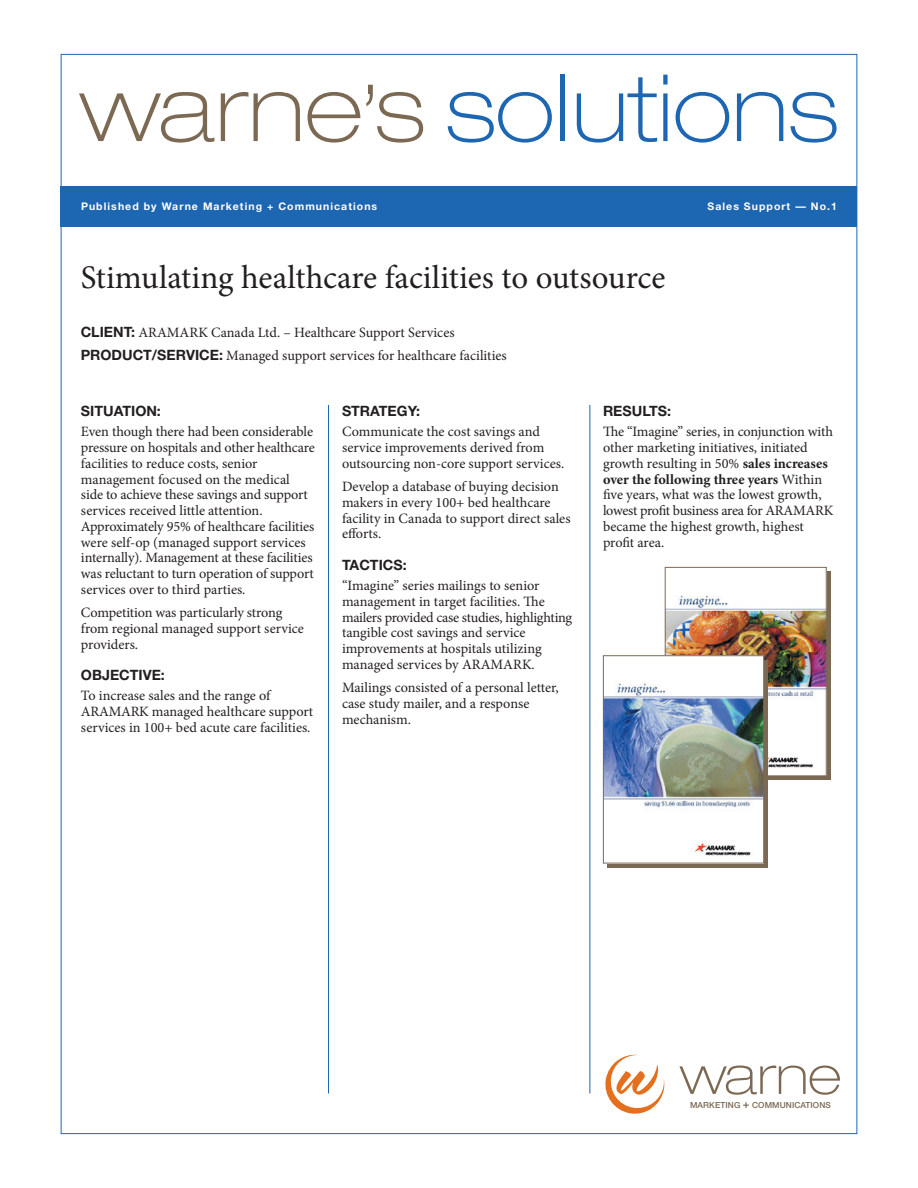
<style>
.page{position:relative;width:918px;height:1188px;background:#fff}
.page>*{position:absolute;margin:0;border:0;box-sizing:border-box;transform-origin:0 0}
.t1{font:100 expanded 93px "Helvetica Neue";color:#1d66b2}
.t2{font:100 expanded 53.7px "Helvetica Neue";letter-spacing:-.005em;color:#7c6954}
.t3{font:33px "Minion Pro";color:#231f20}
.t4{font:14.25px/15.8px "Minion Pro";letter-spacing:-.005em;color:#231f20}
.t5{font:700 14.25px "Helvetica Neue";color:#231f20}
.t6{font:700 10.5px "Helvetica Neue";letter-spacing:.1em;color:#fff}
.t7{font:500 8.4px "Helvetica Neue";letter-spacing:.01em;color:#7c6954}
.s1{color:#7c6954}
.s2{font-family:"Helvetica Neue";font-weight:700}
.s3{font-weight:700}
.s4{font-size:11.1px}
</style>
<div class="page">
<div style="left:61px;top:186px;width:796px;height:40px;background:#1d66b2"></div>
<svg style="left:605px;top:1054px;width:60px;height:60px"></svg>
<hr style="left:328px;top:405px;width:1px;height:689px;background:#1d66b2">
<hr style="left:590px;top:405px;width:1px;height:689px;background:#1d66b2">
<div style="left:669px;top:572px;width:161px;height:208px;background:#7c6954"></div>
<img style="left:667px;top:572px;width:158px;height:202px">
<div style="left:665px;top:567px;width:162px;height:209px;border:1px solid #7c6954"></div>
<div style="left:608px;top:660px;width:160px;height:207px;background:#7c6954"></div>
<img style="left:605px;top:657px;width:157px;height:204px">
<div style="left:603px;top:655px;width:161px;height:208px;border:1px solid #7c6954"></div>
<h1 class="t1" style="left:80px;top:53px;width:760px"><span class="s1">warne’s</span> solutions</h1>
<p class="t6" style="left:81px;top:200px;width:298px">Published by Warne Marketing + Communications</p>
<p class="t6" style="left:708px;top:200px;width:131px">Sales Support — No.1</p>
<h3 class="t3" style="left:81px;top:255px;width:586px">Stimulating healthcare facilities to outsource</h3>
<p class="t4" style="left:81px;top:321px;width:428px;line-height:22.5px"><span class="s2">CLIENT:</span> ARAMARK Canada Ltd. – Healthcare Support Services<br><span class="s2">PRODUCT/SERVICE:</span> Managed support services for healthcare facilities</p>
<p class="t5" style="left:81px;top:402px;width:81px">SITUATION:</p>
<p class="t4" style="left:81px;top:424px;width:235px">Even though there had been considerable pressure on hospitals and other healthcare facilities to reduce costs, senior management focused on the medical side to achieve these savings and support services received little attention.<br>Approximately 95% of healthcare facilities were self-op (managed support services internally). Management at these facilities was reluctant to turn operation of support services over to third parties.</p>
<p class="t4" style="left:81px;top:605px;width:224px">Competition was particularly strong from regional managed support service providers.</p>
<p class="t5" style="left:81px;top:666px;width:85px">OBJECTIVE:</p>
<p class="t4" style="left:81px;top:688px;width:234px">To increase sales and the range of<br>ARAMARK managed healthcare support services in 100+ bed acute care facilities.</p>
<p class="t5" style="left:342px;top:402px;width:80px">STRATEGY:</p>
<p class="t4" style="left:342px;top:424px;width:224px">Communicate the cost savings and service improvements derived from outsourcing non-core support services.</p>
<p class="t4" style="left:342px;top:479px;width:230px">Develop a database of buying decision makers in every 100+ bed healthcare facility in Canada to support direct sales efforts.</p>
<p class="t5" style="left:342px;top:556px;width:66px">TACTICS:</p>
<p class="t4" style="left:342px;top:578px;width:232px">“Imagine” series mailings to senior management in target facilities. The mailers provided case studies, highlighting tangible cost savings and service improvements at hospitals utilizing managed services by ARAMARK.</p>
<p class="t4" style="left:342px;top:680px;width:218px">Mailings consisted of a personal letter, case study mailer, and a response mechanism.</p>
<p class="t5" style="left:603px;top:402px;width:70px">RESULTS:</p>
<p class="t4" style="left:603px;top:424px;width:232px">The “Imagine” series, in conjunction with other marketing initiatives, initiated growth resulting in 50% <span class="s3">sales increases over the following three years</span> Within five years, what was the lowest growth, lowest profit business area for ARAMARK became the highest growth, highest profit area.</p>
<h2 class="t2" style="left:680px;top:1043px;width:163px">warne</h2>
<p class="t7" style="left:690px;top:1100px;width:142px">MARKETING <span class="s4">+</span> COMMUNICATIONS</p>
</div>
